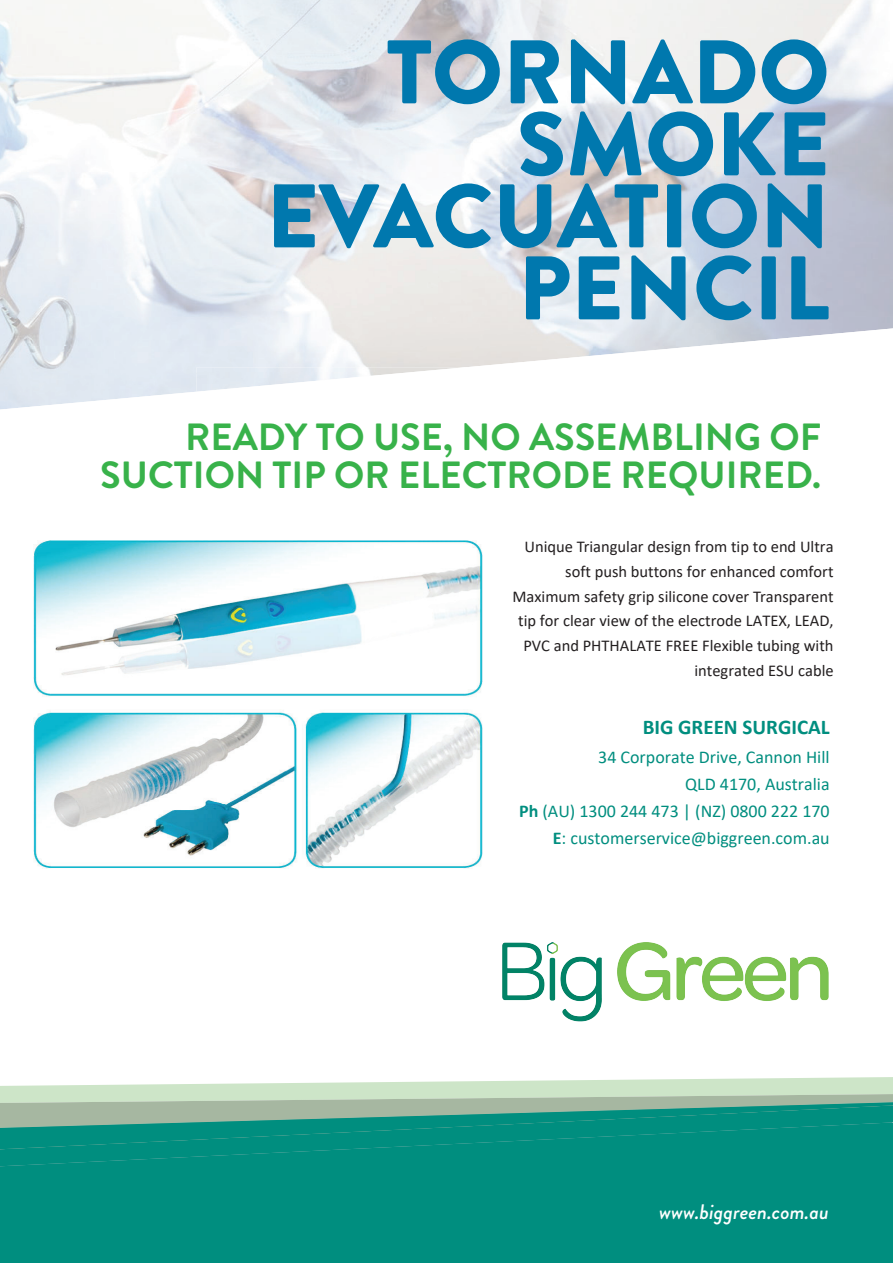
<style>
.page{position:relative;width:893px;height:1263px;background:#fff}
.page>*{position:absolute;margin:0;border:0;box-sizing:border-box;transform-origin:0 0}
.t1{font:900 90px/72px "Brandon Grotesque";color:#0078ae;text-align:right}
.t2{font:700 37.8px/37.8px "Brandon Grotesque";color:#38b24a;text-align:right}
.t3{font:italic 500 21px "Brandon Grotesque";color:#fff}
.t4{font:700 21px "Calibri";color:#008e7f}
.t5{font:18px/27px "Calibri";color:#008e7f;text-align:right}
.t6{font:16.5px/24.8px "Calibri";color:#231f20;text-align:right}
.s1{font-weight:700}
</style>
<div class="page">
<img style="left:0;top:0;width:893px;height:328px">
<svg style="left:0;top:328px;width:893px;height:541px"></svg>
<div style="left:0;top:1166px;width:893px;height:97px;background:#008e7f"></div>
<div style="left:0;top:1149px;width:893px;height:17px;background:#008e7f"></div>
<svg style="left:0;top:1077px;width:893px;height:72px;background:#67b3a0"></svg>
<img style="left:33px;top:540px;width:450px;height:328px">
<svg style="left:196px;top:458px;width:293px;height:50px"></svg>
<svg style="left:196px;top:367px;width:293px;height:56px"></svg>
<div style="left:196px;top:423px;width:293px;height:35px;background:#fff"></div>
<div style="left:196px;top:461px;width:293px;height:35px;background:#fff"></div>
<img style="left:502px;top:942px;width:327px;height:80px">
<h1 class="t1" style="left:266px;top:37px;width:565px">TORNADO<br>SMOKE<br>EVACUATION<br>PENCIL</h1>
<h2 class="t2" style="left:100px;top:419px;width:722px">READY TO USE, NO ASSEMBLING OF<br>SUCTION TIP OR ELECTRODE REQUIRED.</h2>
<p class="t6" style="left:512px;top:534px;width:323px">Unique Triangular design from tip to end Ultra soft push buttons for enhanced comfort Maximum safety grip silicone cover Transparent tip for clear view of the electrode LATEX, LEAD, PVC and PHTHALATE FREE Flexible tubing with integrated ESU cable</p>
<p class="t4" style="left:643px;top:712px;width:188px">BIG GREEN SURGICAL</p>
<p class="t5" style="left:519px;top:743px;width:312px">34 Corporate Drive, Cannon Hill<br>QLD 4170, Australia<br><span class="s1">Ph</span> (AU) 1300 244 473 | (NZ) 0800 222 170<br><span class="s1">E</span>: customerservice@biggreen.com.au</p>
<p class="t3" style="left:659px;top:1197px;width:171px">www.biggreen.com.au</p>
</div>
